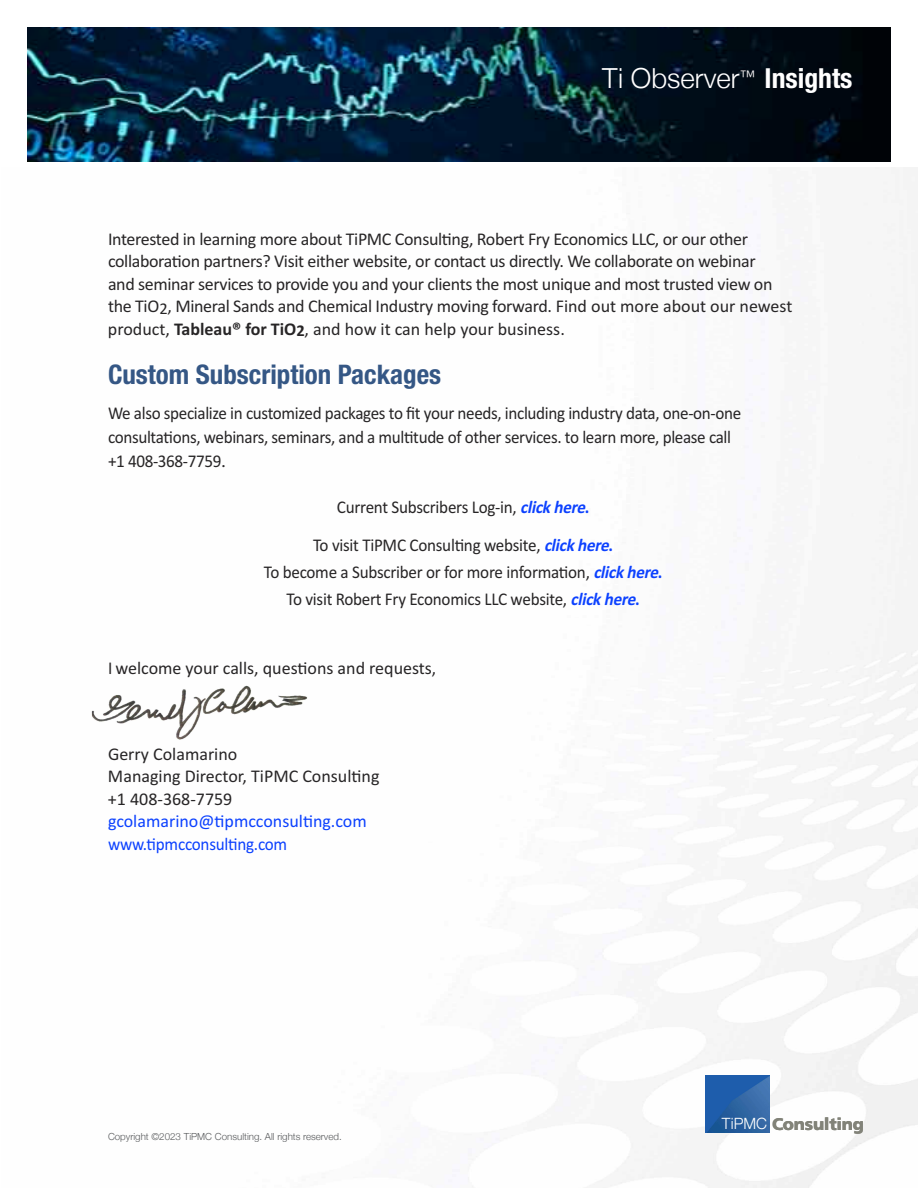
<style>
.page{position:relative;width:918px;height:1188px;background:#fff}
.page>*{position:absolute;margin:0;border:0;box-sizing:border-box;transform-origin:0 0}
.t1{font:300 27.6px "Helvetica Neue";color:#fff}
.t2{font:700 condensed 27px "Helvetica Neue";color:#355785}
.t3{font:18px/22.5px "Calibri";letter-spacing:-.02em;color:#272526}
.t4{font:18px/24px "Calibri";letter-spacing:-.02em;color:#272526;text-align:center;scale:.95 1}
.t5{font:18px/22.5px "Calibri";color:#272526}
.t6{font:18px/22.5px "Calibri";letter-spacing:-.005em;color:#0c41ff}
.t7{font:18px "Calibri";color:#272526;scale:.95 1}
.t8{font:900 16.95px "Frutiger";letter-spacing:-.015em;color:#828379}
.t9{font:300 9.75px "Helvetica Neue";color:#585a5c}
.s1{font-weight:700;font-stretch:condensed}
.s2{font-size:16.5px}
.s3{font-weight:700}
.s4{font-weight:700;font-size:16.5px}
.s5{font-family:"Stone Sans";font-size:17.25px}
.s6{font-weight:700;font-style:italic;color:#0c41ff}
.s7{font-weight:700;color:#0c41ff}
.s8{font-family:"Helvetica Neue";font-weight:300;font-size:15.45px;color:#fff}
</style>
<div class="page">
<img style="left:91px;top:167px;width:827px;height:1021px">
<img style="left:27px;top:27px;width:863px;height:135px">
<svg style="left:705px;top:1075px;width:64px;height:58px;background:#2761a6"></svg>
<img style="left:92px;top:685px;width:215px;height:54px">
<h1 class="t1" style="left:602px;top:61px;width:252px">Ti Observer<sup>™</sup> <span class="s1">Insights</span></h1>
<p class="t3" style="left:108px;top:227px;width:686px">Interested in learning more about TiPMC Consulting, Robert Fry Economics LLC, or our other collaboration partners? Visit either website, or contact us directly. We collaborate on webinar<br>and seminar services to provide you and your clients the most unique and most trusted view on the TiO<span class="s2">2</span>, Mineral Sands and Chemical Industry moving forward. Find out more about our newest product, <span class="s3">Tableau® for TiO</span><span class="s4">2</span>, and how it can help your business.</p>
<h2 class="t2" style="left:108px;top:352px;width:335px">Custom Subscription Packages</h2>
<p class="t4" style="left:108px;top:400px;width:668px;text-align:left">We also specialize in customized packages to fit your needs, including industry data, one-on-one consultations, webinars, seminars, and a multitude of other services. to learn more, please call +1 408-368-7759<span class="s5">.</span></p>
<p class="t4" style="left:313px;top:488px;width:318px;line-height:37.8px">Current Subscribers Log-in, <span class="s6">clickhere</span><span class="s7">.<br></span>To visit TiPMC Consulting website, <span class="s6">clickhere</span><span class="s7">.</span></p>
<p class="t4" style="left:264px;top:558px;width:422px;line-height:27px">To become a Subscriber or for more information, <span class="s6">clickhere</span><span class="s7">.<br></span>To visit Robert Fry Economics LLC website, <span class="s6">clickhere</span><span class="s7">.</span></p>
<p class="t7" style="left:108px;top:657px;width:347px">I welcome your calls, questions and requests,</p>
<p class="t5" style="left:108px;top:742px;width:273px">Gerry Colamarino<br>Managing Director, TiPMC Consulting +1 408-368-7759</p>
<p class="t6" style="left:108px;top:810px;width:260px">gcolamarino@tipmcconsulting.com www.tipmcconsulting.com</p>
<p class="t9" style="left:108px;top:1131px;width:235px">Copyright ©2023 TiPMC Consulting. All rights reserved.</p>
<p class="t8" style="left:722px;top:1117px;width:144px"><span class="s8">TiPMC</span> Consulting</p>
</div>
